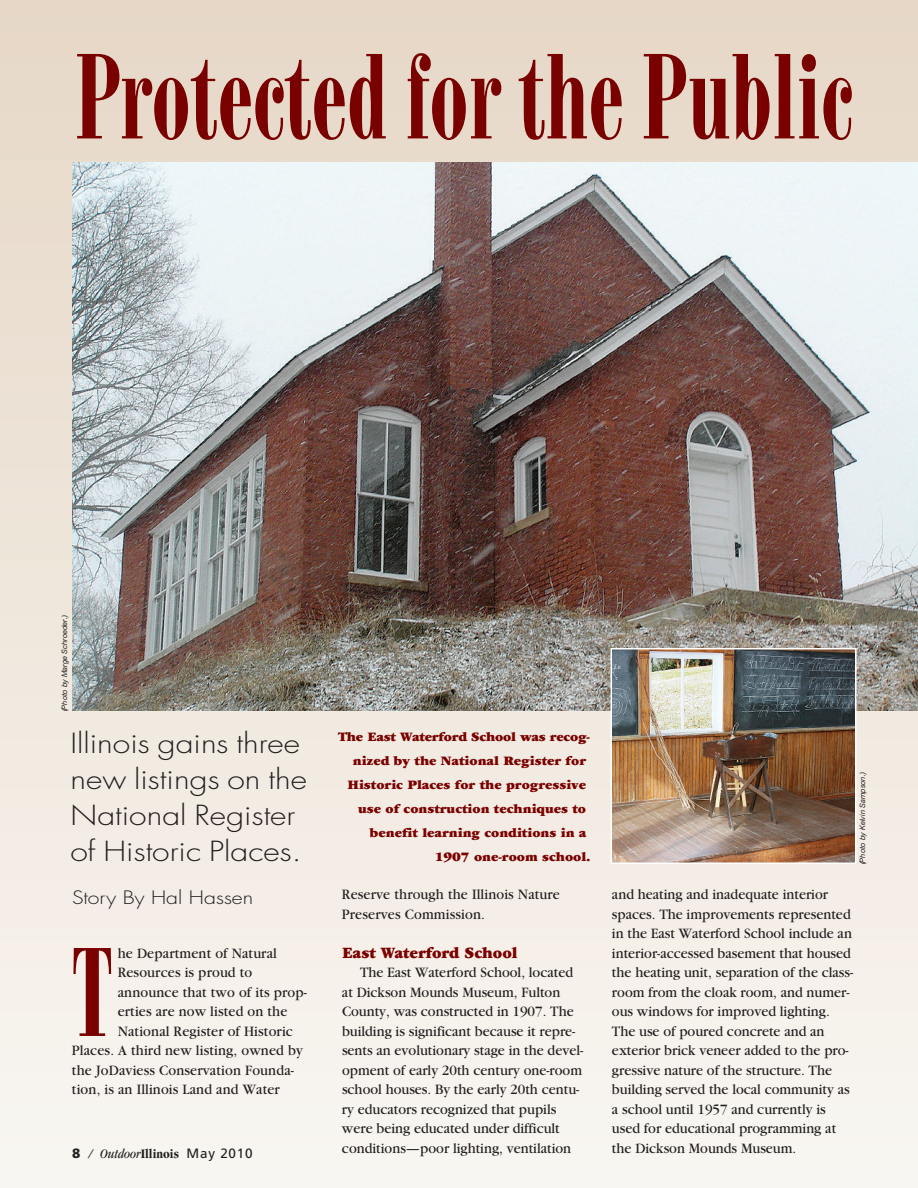
<style>
.page{position:relative;width:918px;height:1188px;background:#fff}
.page>*{position:absolute;margin:0;border:0;box-sizing:border-box;transform-origin:0 0}
.t1{font:118.65px "Modern 735 BT Roman A";color:#790100;scale:.95 1}
.t2{font:114px "Modern 735 BT Roman A";color:#790100}
.t3{font:300 27px/36px "Futura";color:#231f20;scale:1.18 1}
.t4{font:300 18px "Futura";color:#231f20;scale:1.18 1}
.t5{font:900 16.5px "Garamond";color:#790100;scale:.95 1}
.t6{font:15px/19.5px "Garamond";color:#231f20;scale:.95 1}
.t7{font:900 13.5px "Garamond";color:#790100}
.t8{font:italic condensed 13.5px "Garamond";color:#231f20}
.t9{font:italic 7.5px "Helvetica Neue";color:#231f20}
.s1{font-family:"Frutiger";font-weight:900;font-style:normal;font-stretch:normal}
.s2{font-weight:700;font-style:normal}
.s3{font-family:"Frutiger";font-style:normal;font-stretch:normal}
</style>
<div class="page">
<div style="left:0;top:0;width:918px;height:1188px;background:linear-gradient(to bottom,#e6d7c6,#f9f6f2)"></div>
<img style="left:72px;top:162px;width:846px;height:549px">
<img style="left:613px;top:651px;width:240px;height:210px">
<div style="left:610px;top:648px;width:246px;height:216px;border:2px solid #fff"></div>
<h2 class="t2" style="left:75px;top:54px;width:779px">Protectedfor the Public</h2>
<p class="t9" style="left:60px;top:711px;width:99px;rotate:-90deg">(Photo by Marge Schroeder.)</p>
<h3 class="t3" style="left:70px;top:727px;width:202px">Illinois gains three new listings on the<br>National Register of Historic Places.</h3>
<p class="t4" style="left:72px;top:890px;width:155px">Story By Hal Hassen</p>
<h1 class="t1" style="left:72px;top:948px;width:44px">T</h1>
<p class="t6" style="left:118px;top:945px;width:169px">he Department of Natural</p>
<p class="t6" style="left:118px;top:964px;width:143px">Resources is proud to</p>
<p class="t6" style="left:118px;top:984px;width:201px">announce that two of its prop-</p>
<p class="t6" style="left:118px;top:1003px;width:180px">erties are now listed on the</p>
<p class="t6" style="left:118px;top:1023px;width:186px">National Register of Historic</p>
<p class="t6" style="left:72px;top:1042px;width:245px">Places. A third new listing, owned by</p>
<p class="t6" style="left:72px;top:1062px;width:235px">the JoDaviess Conservation Founda-</p>
<p class="t6" style="left:72px;top:1081px;width:220px">tion, is an Illinois Land and Water</p>
<p class="t8" style="left:72px;top:1148px;width:182px"><span class="s1">8</span> / Outdoor<span class="s2">Illinois</span> <span class="s3">May 2010</span></p>
<p class="t7" style="left:338px;top:732px;width:253px">The East Waterford School was recog-</p>
<p class="t7" style="left:353px;top:756px;width:235px">nized by the National Register for</p>
<p class="t7" style="left:347px;top:780px;width:240px">Historic Places for the progressive</p>
<p class="t7" style="left:358px;top:804px;width:230px">use of construction techniques to</p>
<p class="t7" style="left:370px;top:828px;width:218px">benefit learning conditions in a</p>
<p class="t7" style="left:435px;top:852px;width:157px">1907 one-room school.</p>
<p class="t6" style="left:342px;top:886px;width:231px">Reserve through the Illinois Nature<br>Preserves Commission.</p>
<p class="t5" style="left:342px;top:947px;width:186px">East Waterford School</p>
<p class="t6" style="left:342px;top:964px;width:255px;text-indent:18px">The East Waterford School, located at Dickson Mounds Museum, Fulton County, was constructed in 1907. The building is significant because it repre&shy;sents an evolutionary stage in the devel&shy;opment of early 20th century one-room school houses. By the early 20th centu&shy;ry educators recognized that pupils were being educated under difficult conditions—poor lighting, ventilation</p>
<p class="t9" style="left:858px;top:864px;width:94px;rotate:-90deg">(Photo by Kelvin Sampson.)</p>
<p class="t6" style="left:612px;top:886px;width:255px">and heating and inadequate interior spaces. The improvements represented in the East Waterford School include an interior-accessed basement that housed the heating unit, separation of the class&shy;room from the cloak room, and numer&shy;ous windows for improved lighting.<br>The use of poured concrete and an exterior brick veneer added to the pro&shy;gressive nature of the structure. The building served the local community as a school until 1957 and currently is used for educational programming at the Dickson Mounds Museum.</p>
</div>
